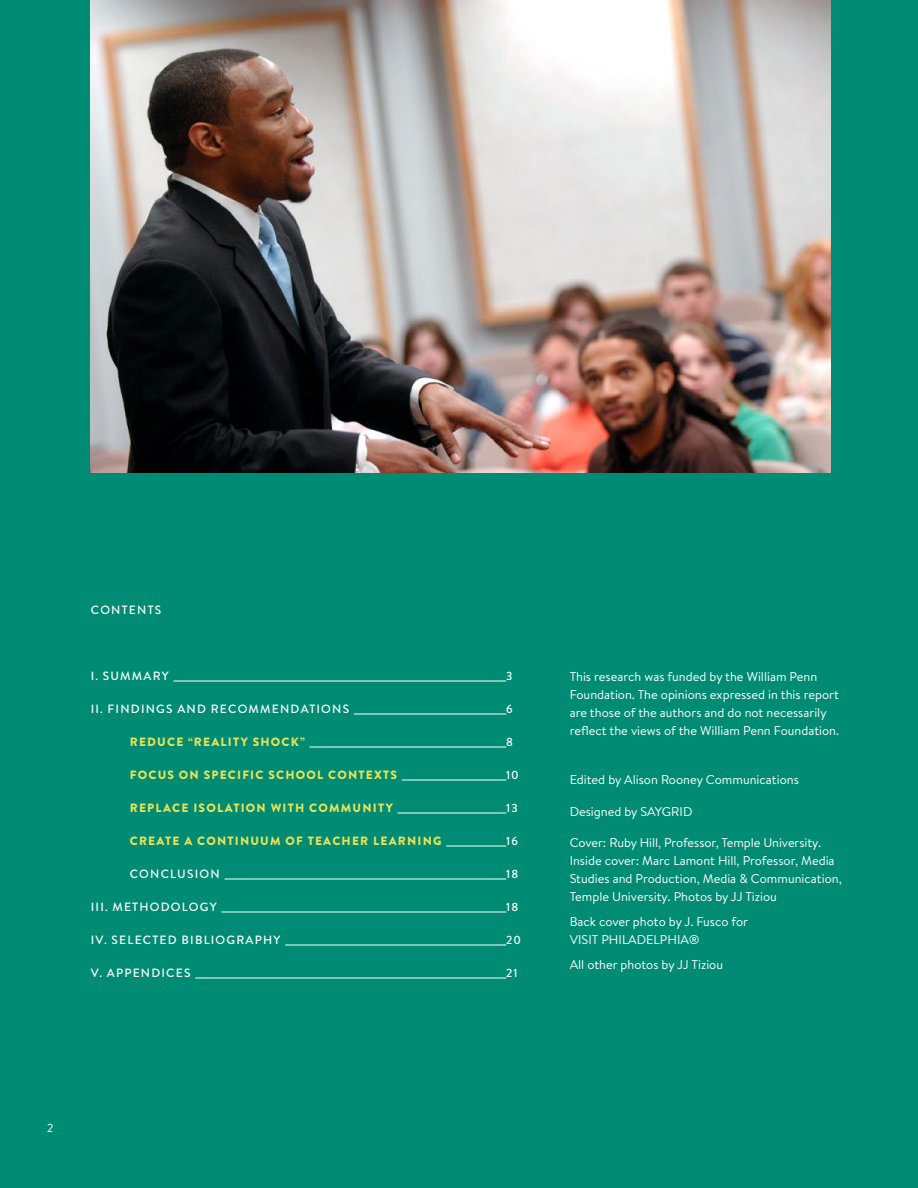
<style>
.page{position:relative;width:918px;height:1188px;background:#008c74}
.page>*{position:absolute;margin:0;border:0;box-sizing:border-box;transform-origin:0 0}
.strategies_bullets{font:12.75px/18px "Brandon Text";color:#fff}
.t1{font:500 12px "Brandon Grotesque";letter-spacing:.1em;color:#fff}
.t2{font:900 12px "Brandon Grotesque";letter-spacing:.1em;color:#eae256}
.t3{font:12px "Brandon Grotesque";color:#fff}
</style>
<div class="page">
<img style="left:91px;top:0;width:740px;height:472px">
<hr style="left:174px;top:681px;width:332px;height:1px;background:#fff">
<hr style="left:354px;top:714px;width:152px;height:1px;background:#fff">
<hr style="left:309px;top:747px;width:197px;height:1px;background:#fff">
<hr style="left:402px;top:780px;width:104px;height:1px;background:#fff">
<hr style="left:398px;top:813px;width:108px;height:1px;background:#fff">
<hr style="left:446px;top:846px;width:60px;height:1px;background:#fff">
<hr style="left:225px;top:879px;width:281px;height:1px;background:#fff">
<hr style="left:221px;top:912px;width:285px;height:1px;background:#fff">
<hr style="left:285px;top:945px;width:221px;height:1px;background:#fff">
<hr style="left:195px;top:978px;width:311px;height:1px;background:#fff">
<p class="t1" style="left:91px;top:601px;width:72px">CONTENTS</p>
<p class="t1" style="left:91px;top:667px;width:79px">I. SUMMARY</p>
<p class="t1" style="left:506px;top:667px;width:8px">3</p>
<p class="t1" style="left:91px;top:700px;width:260px">II. FINDINGS AND RECOMMENDATIONS</p>
<p class="t1" style="left:506px;top:700px;width:8px">6</p>
<p class="t2" style="left:130px;top:733px;width:177px">REDUCE “REALITY SHOCK”</p>
<p class="t1" style="left:506px;top:733px;width:8px">8</p>
<p class="t2" style="left:130px;top:766px;width:269px">FOCUS ON SPECIFIC SCHOOL CONTEXTS</p>
<p class="t1" style="left:506px;top:766px;width:14px">10</p>
<p class="t2" style="left:130px;top:799px;width:265px">REPLACE ISOLATION WITH COMMUNITY</p>
<p class="t1" style="left:506px;top:799px;width:13px">13</p>
<p class="t2" style="left:130px;top:832px;width:313px">CREATE A CONTINUUM OF TEACHER LEARNING</p>
<p class="t1" style="left:506px;top:832px;width:13px">16</p>
<p class="t1" style="left:130px;top:865px;width:92px">CONCLUSION</p>
<p class="t1" style="left:506px;top:865px;width:13px">18</p>
<p class="t1" style="left:91px;top:898px;width:127px">III. METHODOLOGY</p>
<p class="t1" style="left:506px;top:898px;width:13px">18</p>
<p class="t1" style="left:91px;top:931px;width:191px">IV. SELECTED BIBLIOGRAPHY</p>
<p class="t1" style="left:506px;top:931px;width:16px">20</p>
<p class="t1" style="left:91px;top:964px;width:101px">V. APPENDICES</p>
<p class="t1" style="left:506px;top:964px;width:13px">21</p>
<p class="strategies_bullets" style="left:570px;top:667px;width:271px">This research was funded by the William Penn Foundation. The opinions expressed in this report are those of the authors and do not necessarily reflect the views of the William Penn Foundation.</p>
<p class="strategies_bullets" style="left:570px;top:770px;width:231px">Edited by Alison Rooney Communications</p>
<p class="strategies_bullets" style="left:570px;top:802px;width:124px">Designed by SAYGRID</p>
<p class="strategies_bullets" style="left:570px;top:833px;width:274px">Cover: Ruby Hill, Professor, Temple University.<br>Inside cover: Marc Lamont Hill, Professor, Media Studies and Production, Media &amp; Communication, Temple University. Photos by JJ Tiziou</p>
<p class="strategies_bullets" style="left:570px;top:912px;width:180px">Back cover photo by J. Fusco for<br>VISIT PHILADELPHIA®</p>
<p class="strategies_bullets" style="left:570px;top:955px;width:155px">All other photos by JJ Tiziou</p>
<p class="t3" style="left:47px;top:1119px;width:8px">2</p>
</div>
